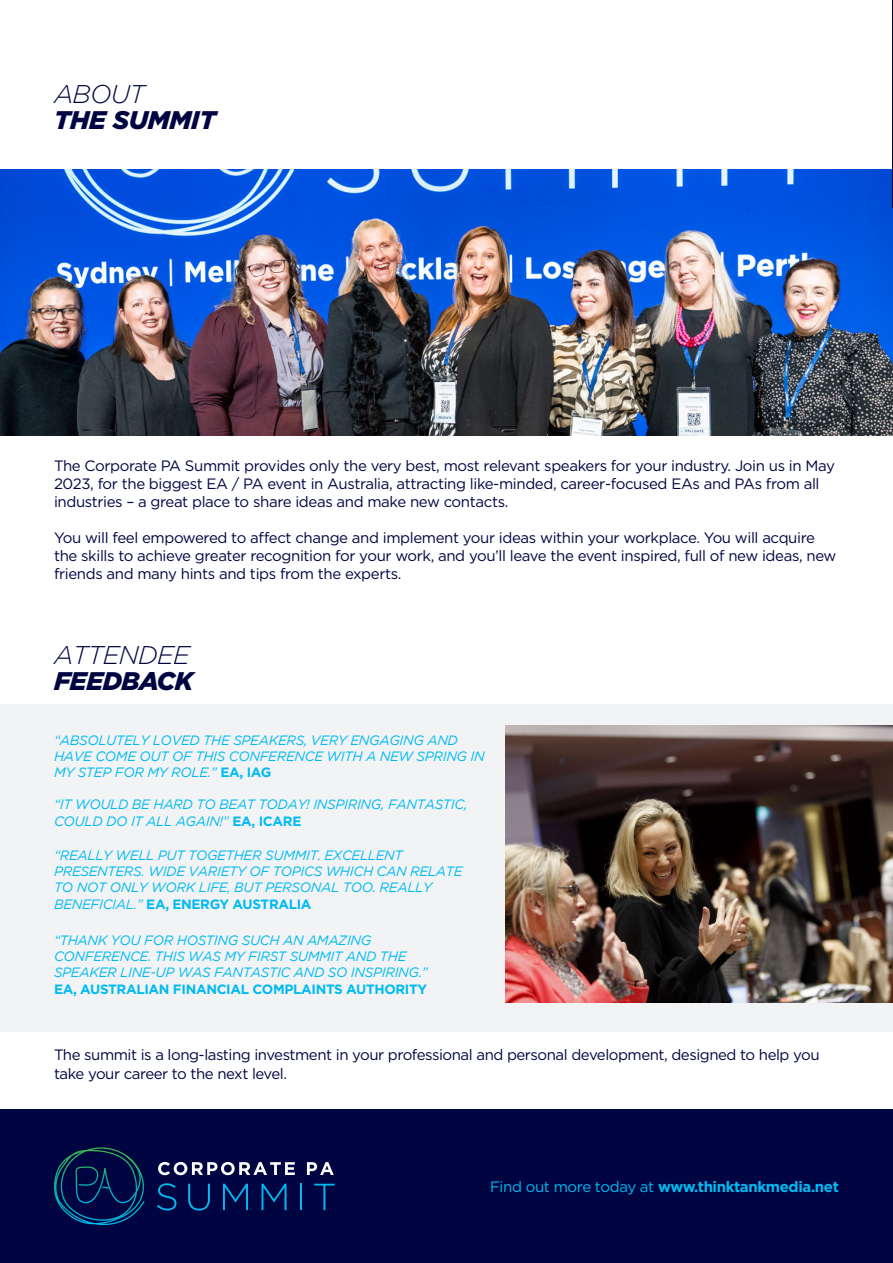
<style>
.page{position:relative;width:893px;height:1263px;background:#fff}
.page>*{position:absolute;margin:0;border:0;box-sizing:border-box;transform-origin:0 0}
.t1{font:italic 300 25.5px/25.5px "Gotham";letter-spacing:-.025em;color:#000541}
.t2{font:italic 900 25.5px "Gotham";letter-spacing:-.01em;color:#000541}
.t3{font:15px/18px "Gotham";letter-spacing:-.025em;color:#000541}
.t4{font:700 15px "Gotham";letter-spacing:-.025em;color:#00baf1}
.t5{font:italic 13.5px/16.2px "Gotham";letter-spacing:-.025em;color:#00baf1}
.t6{font:700 13.5px "Gotham";letter-spacing:-.025em;color:#00baf1}
.s1{font-weight:900}
.s2{font-weight:700;font-style:normal}
.s3{font-weight:400}
</style>
<div class="page">
<div style="left:0;top:1109px;width:893px;height:154px;background:#000541"></div>
<svg style="left:158px;top:1162px;width:137px;height:13px"></svg>
<svg style="left:307px;top:1162px;width:27px;height:13px"></svg>
<svg style="left:157px;top:1183px;width:19px;height:28px"></svg>
<svg style="left:188px;top:1184px;width:22px;height:27px"></svg>
<svg style="left:223px;top:1184px;width:25px;height:26px"></svg>
<svg style="left:262px;top:1184px;width:25px;height:26px"></svg>
<hr style="left:300px;top:1184px;width:2px;height:26px;background:#00baf1">
<svg style="left:314px;top:1184px;width:21px;height:26px"></svg>
<svg style="left:54px;top:1147px;width:91px;height:78px"></svg>
<img style="left:0;top:169px;width:893px;height:266px">
<hr style="left:892px;top:0;width:1px;height:207px;background:#000541">
<div style="left:0;top:704px;width:893px;height:327px;background:#f2f3f4"></div>
<img style="left:505px;top:725px;width:388px;height:278px">
<p class="t1" style="left:54px;top:82px;width:93px">ABOUT</p>
<p class="t2" style="left:54px;top:102px;width:163px">THE SUMMIT</p>
<p class="t3" style="left:54px;top:456px;width:782px">The Corporate PA Summit provides only the very best, most relevant speakers for your industry. Join us in May<br>2023, for the biggest EA / PA event in Australia, attracting like-minded, career-focused EAs and PAs from all industries – a great place to share ideas and make new contacts.</p>
<p class="t3" style="left:54px;top:528px;width:784px">You will feel empowered to affect change and implement your ideas within your workplace. You will acquire the skills to achieve greater recognition for your work, and you’ll leave the event inspired, full of new ideas, new friends and many hints and tips from the experts.</p>
<p class="t1" style="left:54px;top:643px;width:141px">ATTENDEE<br><span class="s1">FEEDBACK</span></p>
<p class="t5" style="left:54px;top:732px;width:432px">“ABSOLUTELY LOVED THE SPEAKERS, VERY ENGAGING AND<br>HAVE COME OUT OF THIS CONFERENCE WITH A NEW SPRING IN<br>MY STEP FOR MY ROLE.” <span class="s2">EA, IAG</span></p>
<p class="t5" style="left:54px;top:796px;width:415px">“IT WOULD BE HARD TO BEAT TODAY! INSPIRING, FANTASTIC,<br>COULD DO IT ALL AGAIN!” <span class="s2">EA, ICARE</span></p>
<p class="t5" style="left:54px;top:847px;width:410px">“REALLY WELL PUT TOGETHER SUMMIT. EXCELLENT PRESENTERS. WIDE VARIETY OF TOPICS WHICH CAN RELATE TO NOT ONLY WORK LIFE, BUT PERSONAL TOO. REALLY BENEFICIAL.” <span class="s2">EA, ENERGY AUSTRALIA</span></p>
<p class="t5" style="left:54px;top:932px;width:376px">“THANK YOU FOR HOSTING SUCH AN AMAZING<br>CONFERENCE. THIS WAS MY FIRST SUMMIT AND THE<br>SPEAKER LINE-UP WAS FANTASTIC AND SO INSPIRING.”</p>
<p class="t6" style="left:54px;top:980px;width:375px">EA, AUSTRALIAN FINANCIAL COMPLAINTS AUTHORITY</p>
<p class="t3" style="left:54px;top:1045px;width:767px;line-height:18.8px">The summit is a long-lasting investment in your professional and personal development, designed to help you take your career to the next level.</p>
<p class="t4" style="left:490px;top:1177px;width:350px"><span class="s3">Find out more today at</span> www.thinktankmedia.net</p>
</div>
